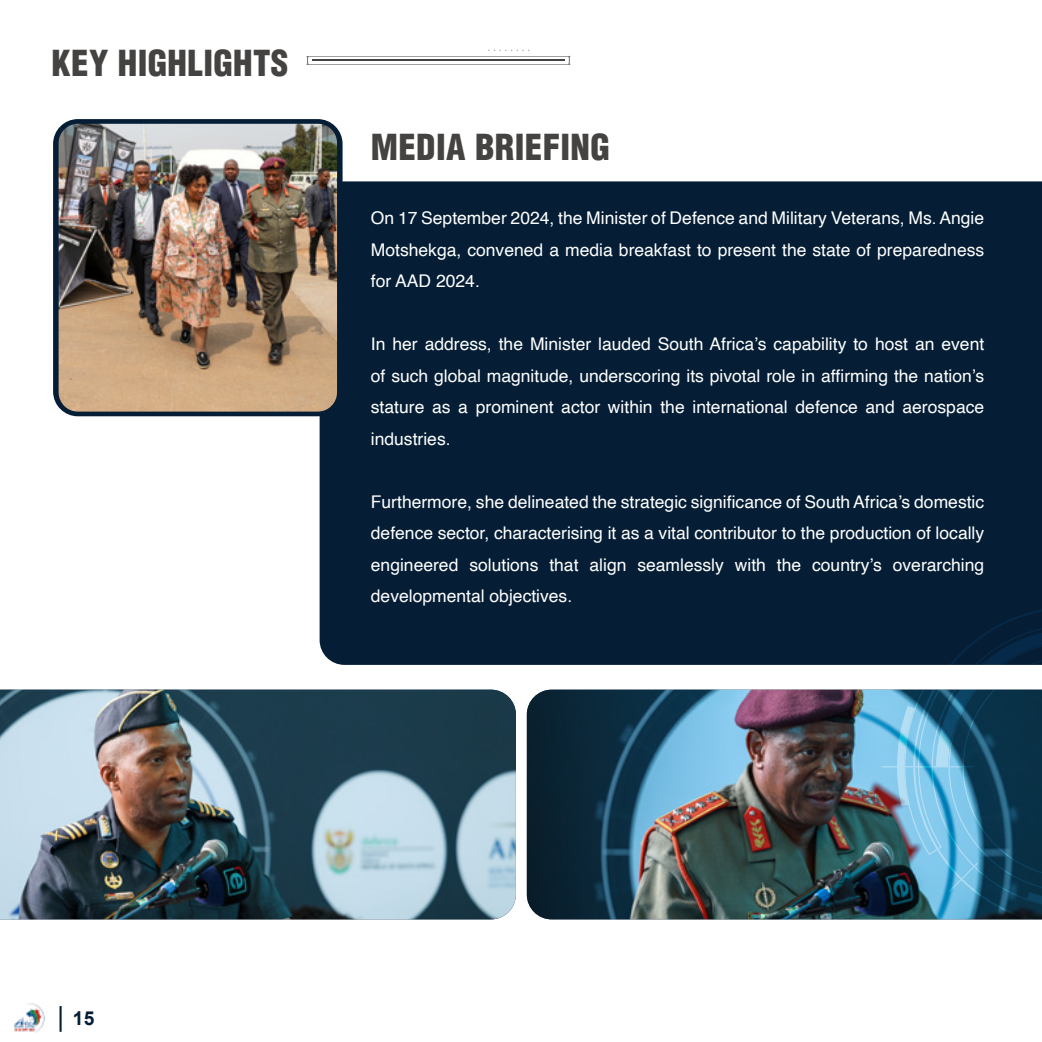
<style>
.page{position:relative;width:1042px;height:1042px;background:#fff}
.page>*{position:absolute;margin:0;border:0;box-sizing:border-box;transform-origin:0 0}
.t1{font:900 condensed 35px "Helvetica LT";letter-spacing:.01em;color:#444341}
.t2{font:700 19.25px "Arial";color:#051e35}
.t3{font:17.5px/31.5px "Helvetica";color:#fff;text-align:justify}
</style>
<div class="page">
<hr style="left:60px;top:1006px;width:2px;height:26px;background:#051e35">
<img style="left:14px;top:1003px;width:31px;height:30px">
<svg style="left:53px;top:119px;width:289px;height:297px;background:#0e253b"></svg>
<div style="left:320px;top:181px;width:722px;height:484px;background:#051e35"></div>
<img style="left:59px;top:124px;width:278px;height:288px">
<hr style="left:312px;top:60px;width:161px;height:1px;background:#444341">
<hr style="left:473px;top:60px;width:92px;height:1px;background:#444341">
<hr style="left:309px;top:64px;width:259px;height:1px;background:#444341">
<hr style="left:309px;top:56px;width:259px;height:1px;background:#444341">
<svg style="left:307px;top:56px;width:2px;height:9px"></svg>
<svg style="left:568px;top:56px;width:2px;height:9px"></svg>
<svg style="left:488px;top:50px;width:41px;height:1px"></svg>
<img style="left:0;top:690px;width:516px;height:229px">
<img style="left:527px;top:690px;width:355px;height:229px">
<svg style="left:882px;top:606px;width:160px;height:314px;background:#416d85"></svg>
<h1 class="t1" style="left:51px;top:41px;width:239px">KEY HIGHLIGHTS</h1>
<h1 class="t1" style="left:371px;top:125px;width:240px">MEDIA BRIEFING</h1>
<p class="t3" style="left:371px;top:203px;width:615px">On 17 September 2024, the Minister of Defence and Military Veterans, Ms. Angie Motshekga, convened a media breakfast to present the state of preparedness for AAD 2024.</p>
<p class="t3" style="left:371px;top:329px;width:615px">In her address, the Minister lauded South Africa’s capability to host an event of such global magnitude, underscoring its pivotal role in affirming the nation’s stature as a prominent actor within the international defence and aerospace industries.</p>
<p class="t3" style="left:371px;top:486px;width:615px">Furthermore, she delineated the strategic significance of South Africa’s domestic defence sector, characterising it as a vital contributor to the production of locally engineered solutions that align seamlessly with the country’s overarching developmental objectives.</p>
<p class="t2" style="left:73px;top:1006px;width:23px">15</p>
</div>
